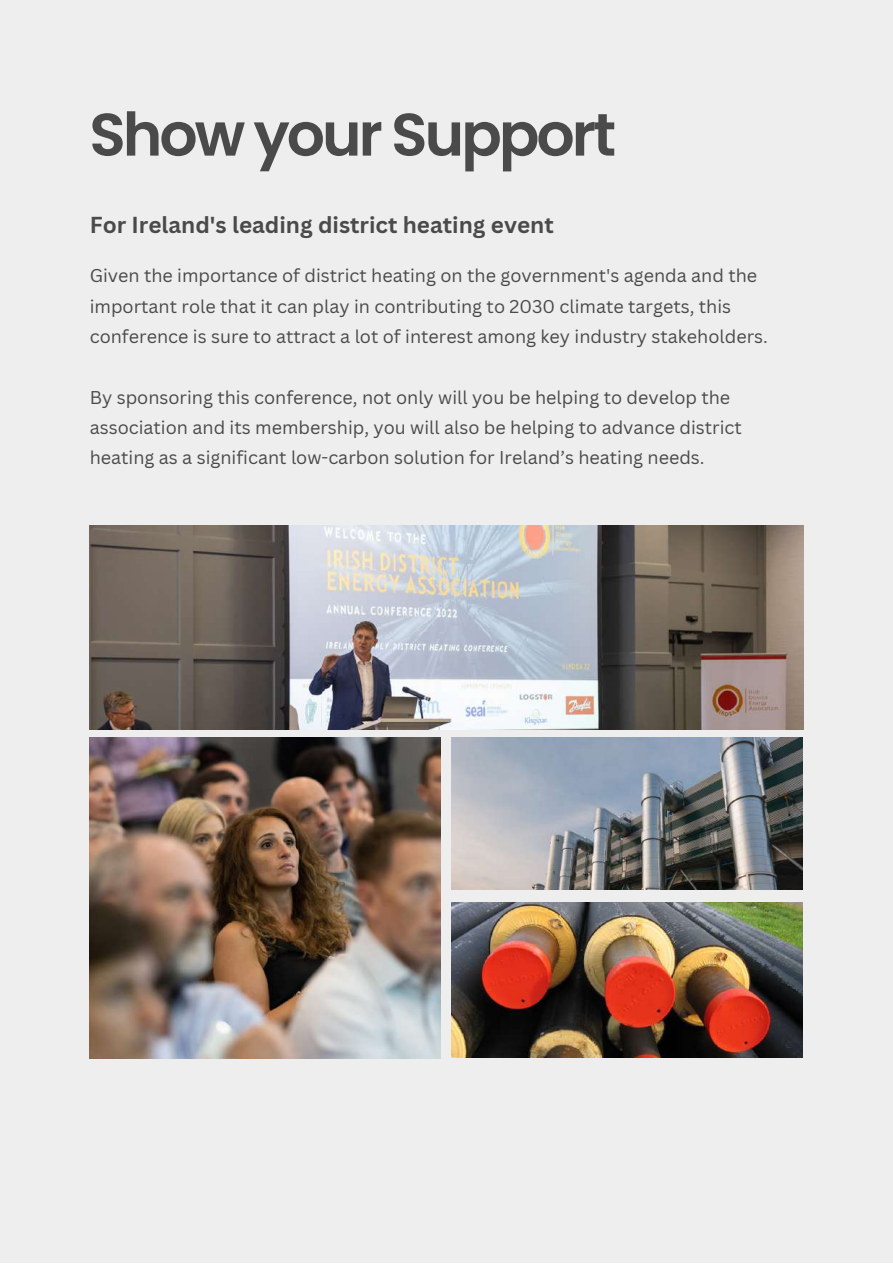
<style>
.page{position:relative;width:893px;height:1264px;background:#fff}
.page>*{position:absolute;margin:0;border:0;box-sizing:border-box;transform-origin:0 0}
.t1{font:600 59.85px "Poppins";letter-spacing:-.05em;color:#4b4a4a}
.t2{font:700 22.5px "Canva Sans";color:#4b4a4a}
.t3{font:18px/30.3px "Canva Sans";color:#4b4a4a}
</style>
<div class="page">
<div style="left:0;top:0;width:892px;height:1262px;background:#eee"></div>
<img style="left:89px;top:738px;width:351px;height:320px">
<img style="left:452px;top:738px;width:350px;height:151px">
<img style="left:452px;top:902px;width:350px;height:155px">
<img style="left:89px;top:525px;width:714px;height:204px">
<h1 class="t1" style="left:89px;top:93px;width:528px">Show your Support</h1>
<p class="t2" style="left:90px;top:209px;width:465px">For Ireland's leading district heating event</p>
<p class="t3" style="left:90px;top:260px;width:679px">Given the importance of district heating on the government's agenda and the important role that it can play in contributing to 2030 climate targets, this conference is sure to attract a lot of interest among key industry stakeholders.</p>
<p class="t3" style="left:90px;top:381px;width:653px">By sponsoring this conference, not only will you be helping to develop the association and its membership, you will also be helping to advance district heating as a significant low-carbon solution for Ireland’s heating needs.</p>
</div>
